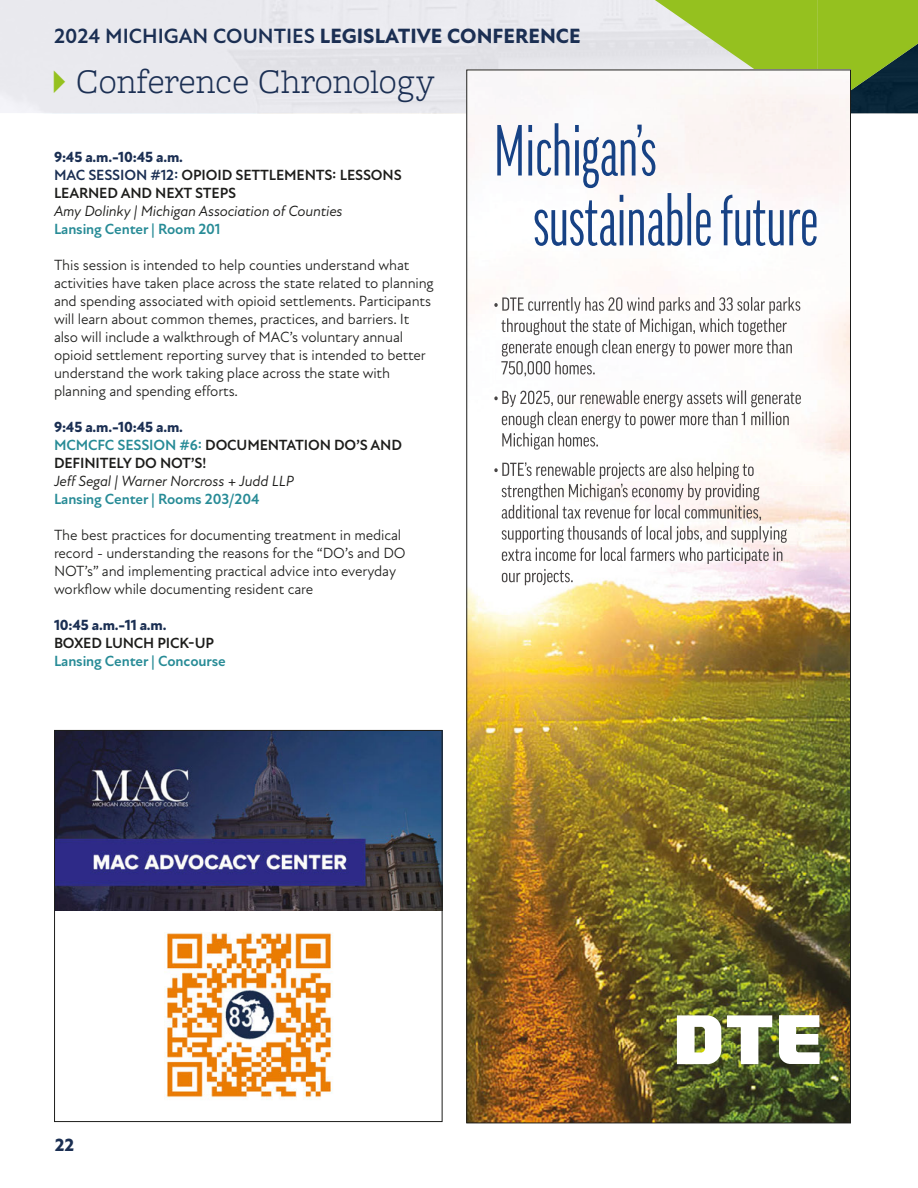
<style>
.page{position:relative;width:918px;height:1188px;background:#fff}
.page>*{position:absolute;margin:0;border:0;box-sizing:border-box;transform-origin:0 0}
.t1{font:300 36px "Freight Macro Pro";color:#1b2f53}
.t2{font:800 21px "New Atten";color:#1b2f53}
.t3{font:800 18px "New Atten";color:#1b2f53}
.t4{font:15px/18px "New Atten";letter-spacing:-.01em;color:#1d1d1b}
.t5{font:700 15px/18px "New Atten";letter-spacing:-.01em;color:#1d1d1b}
.t6{font:italic 15px "New Atten";letter-spacing:-.01em;color:#1d1d1b}
.t7{font:700 15px "New Atten";letter-spacing:-.01em;color:#278b96}
.t8{font:800 15px "New Atten";color:#1b2f53}
.s1{font-weight:700}
.s2{color:#95c11f}
.s3{font-weight:800;color:#1b2f53}
.s4{color:#1b2f53}
.s5{color:#278b96}
</style>
<div class="page">
<svg style="left:625px;top:0;width:293px;height:113px;background:#96b455"></svg>
<img style="left:468px;top:72px;width:381px;height:1049px">
<svg style="left:497px;top:123px;width:320px;height:123px"></svg>
<svg style="left:494px;top:297px;width:306px;height:79px"></svg>
<svg style="left:494px;top:390px;width:307px;height:60px"></svg>
<svg style="left:494px;top:462px;width:293px;height:123px"></svg>
<img style="left:677px;top:1015px;width:143px;height:49px">
<img style="left:56px;top:732px;width:384px;height:179px">
<div style="left:54px;top:730px;width:388px;height:392px;border:1px solid #1d1d1b"></div>
<img style="left:164px;top:932px;width:169px;height:168px">
<h2 class="t2" style="left:54px;top:23px;width:528px"><span class="s1">2024 MICHIGAN COUNTIES</span> LEGISLATIVE CONFERENCE</h2>
<h1 class="t1" style="left:40px;top:57px;width:396px"><span class="s2">✔</span>Conference Chronology</h1>
<p class="t5" style="left:54px;top:148px;width:349px"><span class="s3">9:45 a.m.-10:45 a.m.<br></span><span class="s4">MAC SESSION #12:</span> OPIOID SETTLEMENTS: LESSONS<br>LEARNED AND NEXT STEPS</p>
<p class="t6" style="left:54px;top:202px;width:290px">Amy Dolinky | Michigan Association of Counties</p>
<p class="t7" style="left:54px;top:220px;width:168px">Lansing Center | Room 201</p>
<p class="t4" style="left:54px;top:256px;width:381px">This session is intended to help counties understand what activities have taken place across the state related to planning and spending associated with opioid settlements. Participants will learn about common themes, practices, and barriers. It also will include a walkthrough of MAC’s voluntary annual opioid settlement reporting survey that is intended to better understand the work taking place across the state with planning and spending efforts.</p>
<p class="t5" style="left:54px;top:418px;width:349px"><span class="s3">9:45 a.m.-10:45 a.m.<br></span><span class="s5">MCMCFC SESSION #6:</span> DOCUMENTATION DO’S AND<br>DEFINITELY DO NOT’S!</p>
<p class="t6" style="left:54px;top:472px;width:241px">Jeff Segal | Warner Norcross + Judd LLP</p>
<p class="t7" style="left:54px;top:490px;width:207px">Lansing Center | Rooms 203/204</p>
<p class="t4" style="left:54px;top:526px;width:353px">The best practices for documenting treatment in medical record - understanding the reasons for the “DO’s and DO NOT’s” and implementing practical advice into everyday workflow while documenting resident care</p>
<p class="t8" style="left:54px;top:616px;width:114px">10:45 a.m.-11 a.m.</p>
<p class="t5" style="left:54px;top:634px;width:162px">BOXED LUNCH PICK-UP</p>
<p class="t7" style="left:54px;top:652px;width:173px">Lansing Center | Concourse</p>
<p class="t3" style="left:55px;top:1135px;width:21px">22</p>
</div>
